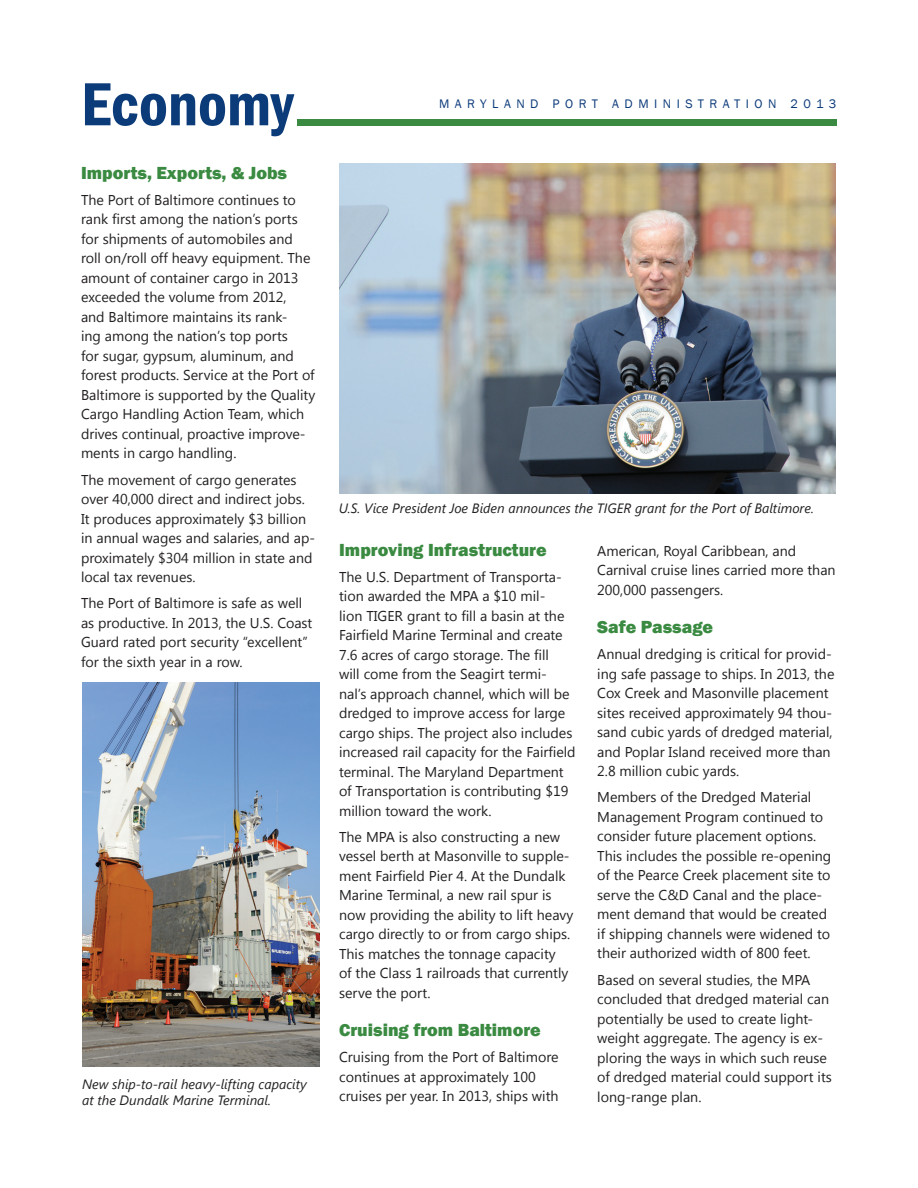
<style>
.page{position:relative;width:918px;height:1188px;background:#fff}
.page>*{position:absolute;margin:0;border:0;box-sizing:border-box;transform-origin:0 0}
.t1{font:600 condensed 63px "Franklin Gothic";color:#0c3b7a}
.t2{font:800 18px "Franklin Gothic";color:#3a8a41}
.t3{font:14.25px/19.5px "Segoe UI";color:#231f20}
.t4{font:italic 13.5px/16.2px "Segoe UI";color:#231f20}
.t5{font:12.75px "Franklin Gothic";letter-spacing:.43em;color:#0c3b7a}
</style>
<div class="page">
<div style="left:298px;top:120px;width:539px;height:6px;background:#3a8a41"></div>
<img style="left:339px;top:163px;width:497px;height:331px">
<img style="left:82px;top:683px;width:238px;height:384px">
<h1 class="t1" style="left:81px;top:62px;width:214px">Economy</h1>
<p class="t2" style="left:81px;top:161px;width:208px">Imports, Exports, &amp; Jobs</p>
<p class="t3" style="left:81px;top:189px;width:236px">The Port of Baltimore continues to rank first among the nation’s ports for shipments of automobiles and roll on/roll off heavy equipment. The amount of container cargo in 2013 exceeded the volume from 2012,<br>and Baltimore maintains its rank-<br>ing among the nation’s top ports<br>for sugar, gypsum, aluminum, and forest products. Service at the Port of Baltimore is supported by the Quality Cargo Handling Action Team, which drives continual, proactive improve&shy;ments in cargo handling.</p>
<p class="t3" style="left:81px;top:469px;width:236px">The movement of cargo generates over 40,000 direct and indirect jobs.<br>It produces approximately $3 billion in annual wages and salaries, and ap&shy;proximately $304 million in state and local tax revenues.</p>
<p class="t3" style="left:81px;top:593px;width:233px">The Port of Baltimore is safe as well as productive. In 2013, the U.S. Coast Guard rated port security “excellent” for the sixth year in a row.</p>
<p class="t4" style="left:82px;top:1075px;width:226px">New ship-to-rail heavy-lifting capacity at the Dundalk Marine Terminal.</p>
<p class="t5" style="left:439px;top:96px;width:399px">MARYLAND PORT ADMINISTRATION 2013</p>
<p class="t4" style="left:339px;top:499px;width:477px">U.S. Vice President Joe Biden announces the TIGER grant for the Port of Baltimore.</p>
<p class="t2" style="left:339px;top:539px;width:209px">Improving Infrastructure</p>
<p class="t3" style="left:339px;top:566px;width:238px">The U.S. Department of Transporta&shy;tion awarded the MPA a $10 mil-<br>lion TIGER grant to fill a basin at the Fairfield Marine Terminal and create 7.6 acres of cargo storage. The fill<br>will come from the Seagirt termi&shy;nal’s approach channel, which will be dredged to improve access for large cargo ships. The project also includes increased rail capacity for the Fairfield terminal. The Maryland Department of Transportation is contributing $19 million toward the work.</p>
<p class="t3" style="left:339px;top:826px;width:236px">The MPA is also constructing a new vessel berth at Masonville to supple&shy;ment Fairfield Pier 4. At the Dundalk Marine Terminal, a new rail spur is now providing the ability to lift heavy cargo directly to or from cargo ships.<br>This matches the tonnage capacity<br>of the Class 1 railroads that currently serve the port.</p>
<p class="t2" style="left:339px;top:1019px;width:203px">Cruising from Baltimore</p>
<p class="t3" style="left:339px;top:1047px;width:221px">Cruising from the Port of Baltimore continues at approximately 100 cruises per year. In 2013, ships with</p>
<p class="t3" style="left:597px;top:540px;width:240px">American, Royal Caribbean, and<br>Carnival cruise lines carried more than<br>200,000 passengers.</p>
<p class="t2" style="left:597px;top:615px;width:117px">Safe Passage</p>
<p class="t3" style="left:597px;top:644px;width:239px">Annual dredging is critical for provid&shy;ing safe passage to ships. In 2013, the Cox Creek and Masonville placement sites received approximately 94 thou&shy;sand cubic yards of dredged material, and Poplar Island received more than 2.8 million cubic yards.</p>
<p class="t3" style="left:597px;top:787px;width:236px">Members of the Dredged Material Management Program continued to consider future placement options.<br>This includes the possible re-opening of the Pearce Creek placement site to serve the C&amp;D Canal and the place&shy;ment demand that would be created if shipping channels were widened to their authorized width of 800 feet.</p>
<p class="t3" style="left:597px;top:969px;width:236px">Based on several studies, the MPA concluded that dredged material can potentially be used to create light&shy;weight aggregate. The agency is ex&shy;ploring the ways in which such reuse of dredged material could support its long-range plan.</p>
</div>
